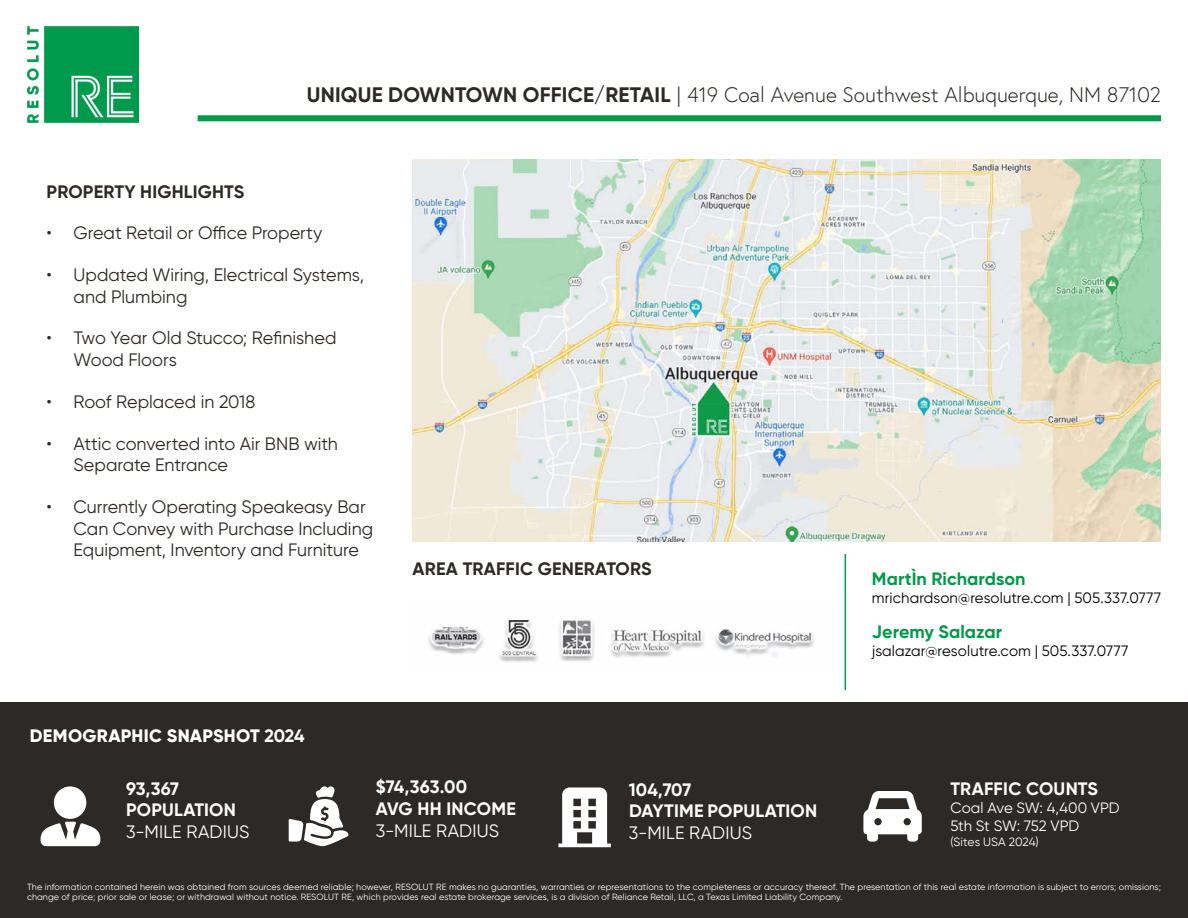
<style>
.page{position:relative;width:1188px;height:918px;background:#fff}
.page>*{position:absolute;margin:0;border:0;box-sizing:border-box;transform-origin:0 0}
.t1{font:300 21px "Europa";color:#2c2926}
.t2{font:18px/21.6px "Gilroy";color:#2c2926}
.t3{font:700 18px/21.6px "Gilroy";letter-spacing:.01em;color:#fff}
.t4{font:700 18px "Gilroy";letter-spacing:.01em;color:#2c2926}
.t5{font:18px "Gilroy";letter-spacing:.01em;color:#fff}
.t6{font:700 18px "Gilroy";letter-spacing:.005em;color:#019a49}
.t7{font:800 18px "Gilroy";letter-spacing:.015em;color:#fff}
.t8{font:15px "Gilroy";letter-spacing:.005em;color:#000}
.t9{font:15px/18px "Gilroy";letter-spacing:-.01em;color:#fff}
.t10{font:12px "Gilroy";letter-spacing:.005em;color:#fff}
.t11{font:9px/10.5px "Gilroy";letter-spacing:.01em;color:#fff}
.s1{font-family:"Gilroy";font-weight:700}
.s2{font-weight:700}
</style>
<div class="page">
<img style="left:413px;top:160px;width:748px;height:382px">
<img style="left:428px;top:620px;width:386px;height:42px">
<hr style="left:845px;top:554px;width:1px;height:136px;background:#019a49">
<div style="left:0;top:702px;width:1188px;height:216px;background:#2c2926"></div>
<img style="left:27px;top:27px;width:112px;height:95px">
<div style="left:54px;top:786px;width:32px;height:33px;background:#fff;border-radius:50%"></div>
<svg style="left:41px;top:822px;width:59px;height:24px"></svg>
<svg style="left:289px;top:786px;width:59px;height:60px"></svg>
<svg style="left:863px;top:791px;width:59px;height:51px"></svg>
<svg style="left:558px;top:787px;width:53px;height:60px"></svg>
<div style="left:198px;top:115px;width:963px;height:6px;background:#019a49"></div>
<h2 class="t4" style="left:47px;top:180px;width:199px">PROPERTY HIGHLIGHTS</h2>
<h1 class="t1" style="left:307px;top:81px;width:856px"><span class="s1">UNIQUE DOWNTOWN OFFICE/RETAIL</span> | 419 Coal Avenue Southwest Albuquerque, NM 87102</h1>
<h2 class="t2" style="left:47px;top:222px;width:277px">• Great Retail or Office Property</h2>
<h2 class="t2" style="left:74px;top:264px;width:292px;text-indent:-27px">• Updated Wiring, Electrical Systems, and Plumbing</h2>
<h2 class="t2" style="left:74px;top:327px;width:264px;text-indent:-27px">• Two Year Old Stucco; Refinished<br>Wood Floors</h2>
<h2 class="t2" style="left:47px;top:391px;width:210px">• Roof Replaced in 2018</h2>
<h2 class="t2" style="left:74px;top:432px;width:266px;text-indent:-27px">• Attic converted into Air BNB with<br>Separate Entrance</h2>
<h2 class="t2" style="left:74px;top:496px;width:301px;text-indent:-27px">• Currently Operating Speakeasy Bar<br>Can Convey with Purchase Including<br>Equipment, Inventory and Furniture</h2>
<h2 class="t4" style="left:413px;top:558px;width:240px">AREA TRAFFIC GENERATORS</h2>
<h2 class="t7" style="left:30px;top:724px;width:276px">DEMOGRAPHIC SNAPSHOT <span class="s2">2024</span></h2>
<h2 class="t3" style="left:126px;top:777px;width:111px">93,367<br>POPULATION</h2>
<h2 class="t5" style="left:126px;top:820px;width:125px">3-MILE RADIUS</h2>
<h2 class="t3" style="left:376px;top:776px;width:142px">$74,363.00<br>AVG HH INCOME</h2>
<h2 class="t5" style="left:376px;top:819px;width:125px">3-MILE RADIUS</h2>
<h2 class="t3" style="left:629px;top:778px;width:190px">104,707<br>DAYTIME POPULATION</h2>
<h2 class="t5" style="left:629px;top:822px;width:125px">3-MILE RADIUS</h2>
<h2 class="t6" style="left:872px;top:568px;width:155px">MartÌn Richardson</h2>
<h3 class="t8" style="left:872px;top:589px;width:291px">mrichardson@resolutre.com | 505.337.0777</h3>
<h2 class="t6" style="left:872px;top:620px;width:132px">Jeremy Salazar</h2>
<h3 class="t8" style="left:872px;top:641px;width:258px">jsalazar@resolutre.com | 505.337.0777</h3>
<h2 class="t3" style="left:950px;top:778px;width:149px">TRAFFIC COUNTS</h2>
<h3 class="t9" style="left:950px;top:799px;width:171px">Coal Ave SW: 4,400 VPD<br>5th St SW: 752 VPD</h3>
<h3 class="t10" style="left:950px;top:834px;width:90px">(Sites USA 2024)</h3>
<p class="t11" style="left:27px;top:881px;width:1135px">The information contained herein was obtained from sources deemed reliable; however, RESOLUT RE makes no guaranties, warranties or representations to the completeness or accuracy thereof. The presentation of this real estate information is subject to errors; omissions; change of price; prior sale or lease; or withdrawal without notice. RESOLUT RE, which provides real estate brokerage services, is a division of Reliance Retail, LLC, a Texas Limited Liability Company.</p>
</div>
